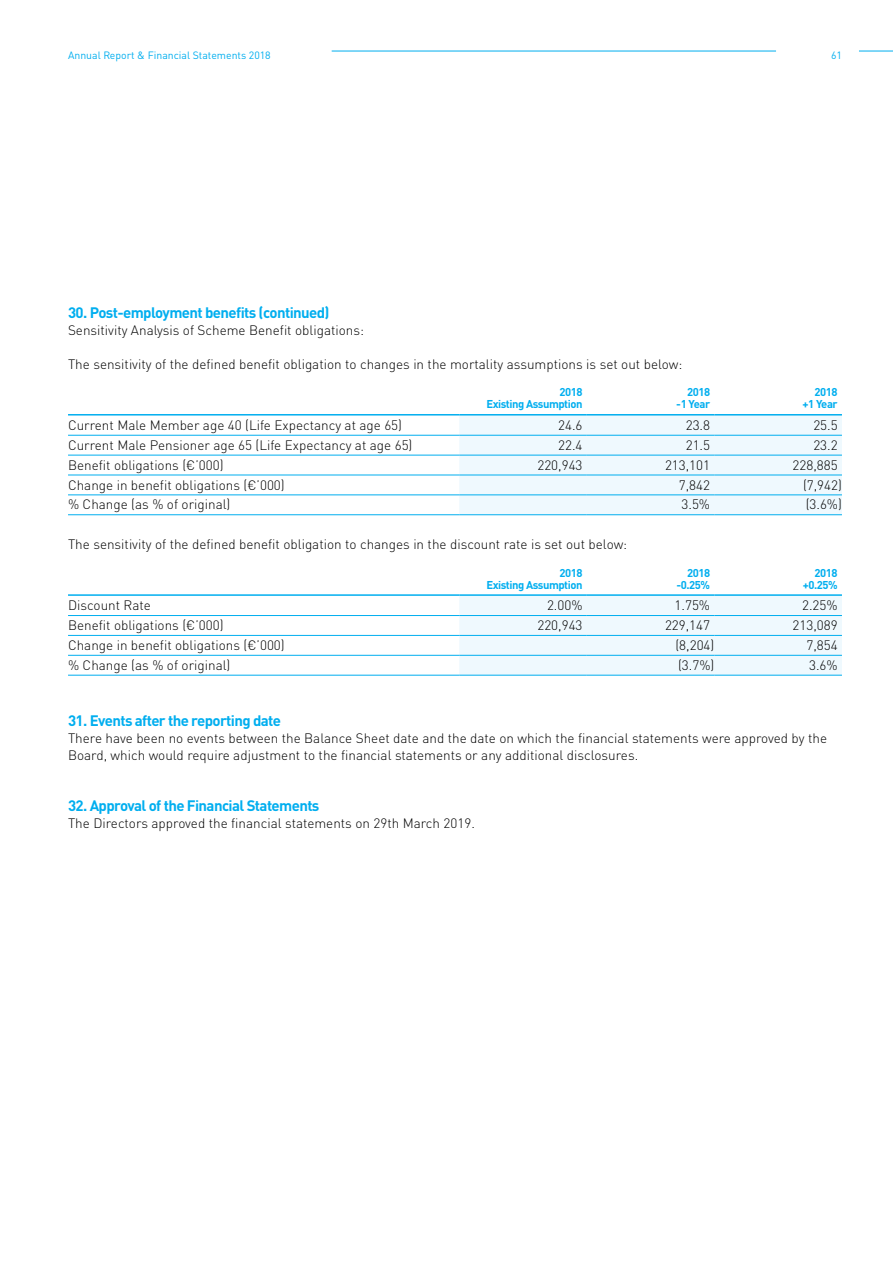
<style>
.page{position:relative;width:893px;height:1263px;background:#fff}
.page>*{position:absolute;margin:0;border:0;box-sizing:border-box;transform-origin:0 0}
.t1{font:700 15px "DIN Pro";letter-spacing:-.04em;color:#00aeef}
.t2{font:300 13.5px/17px "DIN Pro";color:#000}
.t3{font:700 11.25px/12px "DIN Pro";letter-spacing:-.04em;color:#00aeef;text-align:right}
.t4{font:10.5px "DIN Pro";color:#00aeef}
</style>
<div class="page">
<div style="left:459px;top:415px;width:383px;height:99px;background:#eff9fe"></div>
<hr style="left:68px;top:495px;width:391px;height:1px;background:#00aeef">
<hr style="left:459px;top:495px;width:128px;height:1px;background:#00aeef">
<hr style="left:587px;top:495px;width:127px;height:1px;background:#00aeef">
<hr style="left:714px;top:495px;width:128px;height:1px;background:#00aeef">
<hr style="left:68px;top:475px;width:391px;height:1px;background:#00aeef">
<hr style="left:459px;top:475px;width:128px;height:1px;background:#00aeef">
<hr style="left:587px;top:475px;width:127px;height:1px;background:#00aeef">
<hr style="left:714px;top:475px;width:128px;height:1px;background:#00aeef">
<hr style="left:68px;top:455px;width:391px;height:1px;background:#00aeef">
<hr style="left:459px;top:455px;width:128px;height:1px;background:#00aeef">
<hr style="left:587px;top:455px;width:127px;height:1px;background:#00aeef">
<hr style="left:714px;top:455px;width:128px;height:1px;background:#00aeef">
<hr style="left:68px;top:435px;width:391px;height:1px;background:#00aeef">
<hr style="left:459px;top:435px;width:128px;height:1px;background:#00aeef">
<hr style="left:587px;top:435px;width:127px;height:1px;background:#00aeef">
<hr style="left:714px;top:435px;width:128px;height:1px;background:#00aeef">
<hr style="left:68px;top:414px;width:391px;height:1px;background:#00aeef">
<hr style="left:459px;top:414px;width:128px;height:1px;background:#00aeef">
<hr style="left:587px;top:414px;width:127px;height:1px;background:#00aeef">
<hr style="left:714px;top:414px;width:128px;height:1px;background:#00aeef">
<hr style="left:68px;top:514px;width:391px;height:1px;background:#00aeef">
<hr style="left:459px;top:514px;width:128px;height:1px;background:#00aeef">
<hr style="left:587px;top:514px;width:127px;height:1px;background:#00aeef">
<hr style="left:714px;top:514px;width:128px;height:1px;background:#00aeef">
<div style="left:459px;top:596px;width:383px;height:79px;background:#eff9fe"></div>
<hr style="left:68px;top:655px;width:391px;height:1px;background:#00aeef">
<hr style="left:459px;top:655px;width:128px;height:1px;background:#00aeef">
<hr style="left:587px;top:655px;width:127px;height:1px;background:#00aeef">
<hr style="left:714px;top:655px;width:128px;height:1px;background:#00aeef">
<hr style="left:68px;top:635px;width:391px;height:1px;background:#00aeef">
<hr style="left:459px;top:635px;width:128px;height:1px;background:#00aeef">
<hr style="left:587px;top:635px;width:127px;height:1px;background:#00aeef">
<hr style="left:714px;top:635px;width:128px;height:1px;background:#00aeef">
<hr style="left:68px;top:615px;width:391px;height:1px;background:#00aeef">
<hr style="left:459px;top:615px;width:128px;height:1px;background:#00aeef">
<hr style="left:587px;top:615px;width:127px;height:1px;background:#00aeef">
<hr style="left:714px;top:615px;width:128px;height:1px;background:#00aeef">
<hr style="left:68px;top:594px;width:391px;height:2px;background:#00aeef">
<hr style="left:459px;top:594px;width:128px;height:2px;background:#00aeef">
<hr style="left:587px;top:594px;width:127px;height:2px;background:#00aeef">
<hr style="left:714px;top:594px;width:128px;height:2px;background:#00aeef">
<hr style="left:68px;top:675px;width:391px;height:1px;background:#00aeef">
<hr style="left:459px;top:675px;width:128px;height:1px;background:#00aeef">
<hr style="left:587px;top:675px;width:127px;height:1px;background:#00aeef">
<hr style="left:714px;top:675px;width:128px;height:1px;background:#00aeef">
<hr style="left:332px;top:51px;width:444px;height:1px;background:#00aeef">
<hr style="left:859px;top:51px;width:34px;height:1px;background:#00aeef">
<p class="t4" style="left:68px;top:47px;width:204px">Annual Report &amp; Financial Statements 2018</p>
<p class="t4" style="left:831px;top:47px;width:12px">61</p>
<p class="t1" style="left:68px;top:300px;width:263px">30. Post-employment benefits (continued)</p>
<p class="t2" style="left:68px;top:320px;width:297px">Sensitivity Analysis of Scheme Benefit obligations:</p>
<p class="t2" style="left:68px;top:354px;width:616px">The sensitivity of the defined benefit obligation to changes in the mortality assumptions is set out below:</p>
<p class="t3" style="left:486px;top:385px;width:98px">2018<br>Existing Assumption</p>
<p class="t3" style="left:676px;top:385px;width:35px">2018 -1 Year</p>
<p class="t3" style="left:803px;top:385px;width:37px">2018 +1 Year</p>
<p class="t2" style="left:68px;top:415px;width:336px">Current Male Member age 40 (Life Expectancy at age 65)</p>
<p class="t2" style="left:558px;top:415px;width:26px">24.6</p>
<p class="t2" style="left:686px;top:415px;width:26px">23.8</p>
<p class="t2" style="left:813px;top:415px;width:26px">25.5</p>
<p class="t2" style="left:68px;top:435px;width:346px">Current Male Pensioner age 65 (Life Expectancy at age 65)</p>
<p class="t2" style="left:558px;top:435px;width:26px">22.4</p>
<p class="t2" style="left:686px;top:435px;width:26px">21.5</p>
<p class="t2" style="left:813px;top:435px;width:26px">23.2</p>
<p class="t2" style="left:68px;top:455px;width:157px">Benefit obligations (€’000)</p>
<p class="t2" style="left:537px;top:455px;width:47px">220,943</p>
<p class="t2" style="left:665px;top:455px;width:47px">213,101</p>
<p class="t2" style="left:793px;top:455px;width:47px">228,885</p>
<p class="t2" style="left:68px;top:475px;width:218px">Change in benefit obligations (€’000)</p>
<p class="t2" style="left:679px;top:475px;width:33px">7,842</p>
<p class="t2" style="left:803px;top:475px;width:40px">(7,942)</p>
<p class="t2" style="left:68px;top:495px;width:164px">% Change (as % of original)</p>
<p class="t2" style="left:681px;top:495px;width:30px">3.5%</p>
<p class="t2" style="left:806px;top:495px;width:38px">(3.6%)</p>
<p class="t2" style="left:68px;top:534px;width:561px">The sensitivity of the defined benefit obligation to changes in the discount rate is set out below:</p>
<p class="t3" style="left:486px;top:565px;width:98px">2018<br>Existing Assumption</p>
<p class="t3" style="left:676px;top:565px;width:35px">2018 -0.25%</p>
<p class="t3" style="left:803px;top:565px;width:36px">2018 +0.25%</p>
<p class="t2" style="left:68px;top:596px;width:84px">Discount Rate</p>
<p class="t2" style="left:547px;top:596px;width:37px">2.00%</p>
<p class="t2" style="left:675px;top:596px;width:37px">1.75%</p>
<p class="t2" style="left:802px;top:596px;width:37px">2.25%</p>
<p class="t2" style="left:68px;top:616px;width:157px">Benefit obligations (€’000)</p>
<p class="t2" style="left:537px;top:616px;width:47px">220,943</p>
<p class="t2" style="left:665px;top:616px;width:47px">229,147</p>
<p class="t2" style="left:793px;top:616px;width:47px">213,089</p>
<p class="t2" style="left:68px;top:635px;width:218px">Change in benefit obligations (€’000)</p>
<p class="t2" style="left:675px;top:635px;width:40px">(8,204)</p>
<p class="t2" style="left:806px;top:635px;width:33px">7,854</p>
<p class="t2" style="left:68px;top:655px;width:164px">% Change (as % of original)</p>
<p class="t2" style="left:678px;top:655px;width:38px">(3.7%)</p>
<p class="t2" style="left:809px;top:655px;width:30px">3.6%</p>
<p class="t1" style="left:68px;top:708px;width:215px">31. Events after the reporting date</p>
<p class="t2" style="left:68px;top:729px;width:761px">There have been no events between the Balance Sheet date and the date on which the financial statements were approved by the<br>Board, which would require adjustment to the financial statements or any additional disclosures.</p>
<p class="t1" style="left:68px;top:793px;width:253px">32. Approval of the Financial Statements</p>
<p class="t2" style="left:68px;top:814px;width:408px">The Directors approved the financial statements on 29th March 2019.</p>
</div>
